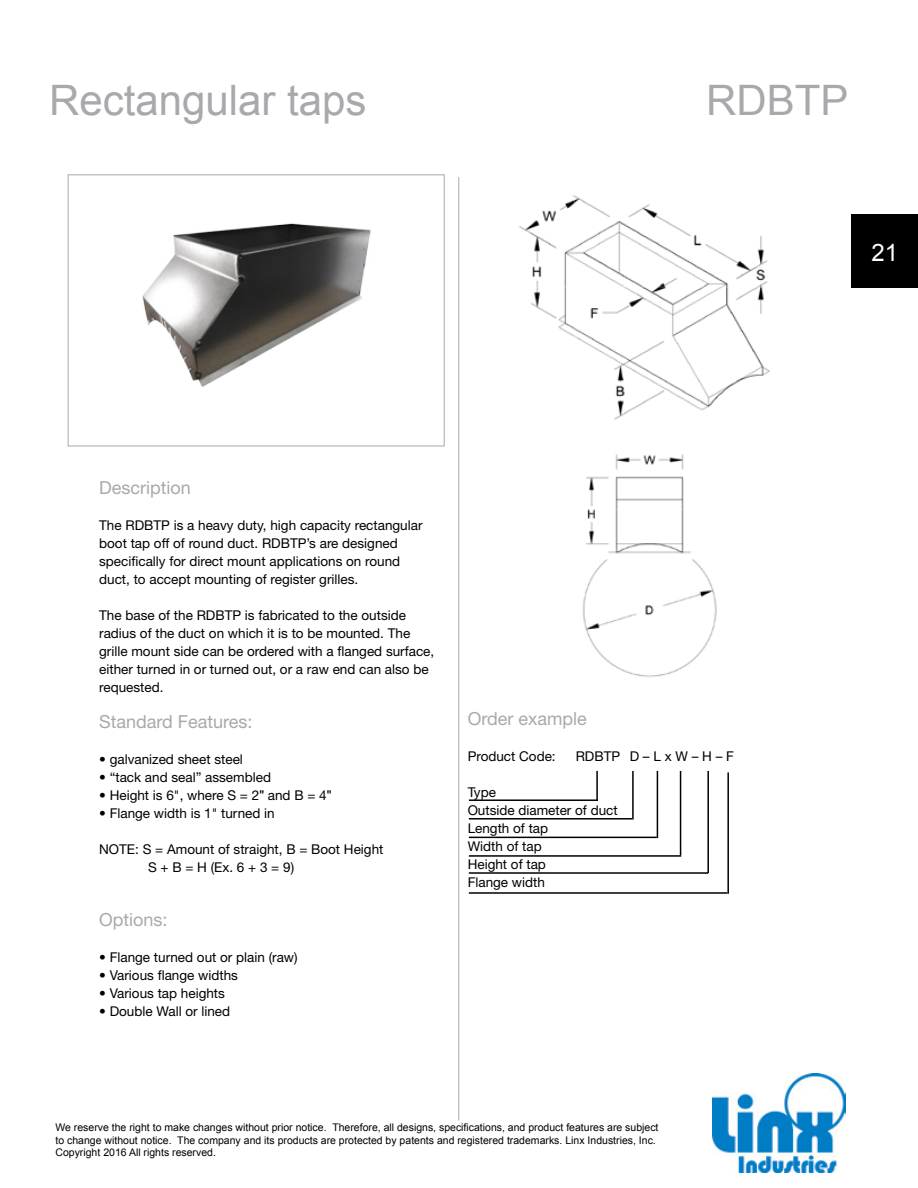
<style>
.page{position:relative;width:918px;height:1188px;background:#fff}
.page>*{position:absolute;margin:0;border:0;box-sizing:border-box;transform-origin:0 0}
.t1{font:42px "Arial";color:#a7a9ac}
.t2{font:24px "Arial";color:#fff}
.t3{font:18px "Helvetica Neue LT Pro";color:#a7a9ac}
.t4{font:13.5px/18px "Helvetica Neue LT Pro";color:#000}
.t5{font:10.5px/12.6px "Arial";color:#000}
.s1{font-weight:100}
.s2{font-family:"Arial"}
</style>
<div class="page">
<div style="left:851px;top:215px;width:67px;height:73px;background:#000"></div>
<img style="left:712px;top:1074px;width:134px;height:99px">
<hr style="left:469px;top:799px;width:129px;height:2px;background:#000">
<hr style="left:596px;top:771px;width:2px;height:30px;background:#000">
<hr style="left:469px;top:818px;width:163px;height:2px;background:#000">
<hr style="left:632px;top:771px;width:2px;height:49px;background:#000">
<hr style="left:469px;top:837px;width:188px;height:1px;background:#000">
<hr style="left:657px;top:771px;width:1px;height:67px;background:#000">
<hr style="left:469px;top:855px;width:212px;height:2px;background:#000">
<hr style="left:469px;top:872px;width:239px;height:2px;background:#000">
<hr style="left:680px;top:771px;width:1px;height:84px;background:#000">
<hr style="left:707px;top:771px;width:2px;height:102px;background:#000">
<hr style="left:727px;top:772px;width:2px;height:122px;background:#000">
<hr style="left:469px;top:892px;width:258px;height:2px;background:#000">
<hr style="left:459px;top:177px;width:1px;height:943px;background:#a7a9ac">
<div style="left:68px;top:174px;width:377px;height:272px;border:1px solid #a7a9ac"></div>
<img style="left:142px;top:223px;width:229px;height:164px">
<img style="left:519px;top:195px;width:251px;height:225px">
<img style="left:582px;top:454px;width:135px;height:223px">
<h1 class="t1" style="left:49px;top:73px;width:319px">Rectangular taps</h1>
<h1 class="t1" style="left:706px;top:73px;width:144px">RDBTP</h1>
<h2 class="t2" style="left:871px;top:237px;width:28px">21</h2>
<h3 class="t3" style="left:99px;top:477px;width:93px">Description</h3>
<p class="t4" style="left:99px;top:516px;width:325px">The RDBTP is a heavy duty, high capacity rectangular boot tap off of round duct. RDBTP’s are designed specifically for direct mount applications on round duct, to accept mounting of register grilles.</p>
<p class="t4" style="left:99px;top:606px;width:337px">The base of the RDBTP is fabricated to the outside radius of the duct on which it is to be mounted. The grille mount side can be ordered with a flanged surface, either turned in or turned out, or a raw end can also be requested.</p>
<h3 class="t3" style="left:99px;top:711px;width:155px">Standard Features:</h3>
<p class="t4" style="left:99px;top:750px;width:145px"><span class="s1">•</span> galvanized sheet steel</p>
<p class="t4" style="left:99px;top:768px;width:173px"><span class="s1">•</span> “tack and seal” assembled</p>
<p class="t4" style="left:99px;top:786px;width:234px"><span class="s1">•</span> Height is 6", where S = 2<span class="s2">"</span> and B = 4<span class="s2">"</span></p>
<p class="t4" style="left:99px;top:804px;width:177px"><span class="s1">•</span> Flange width is 1" turned in</p>
<p class="t4" style="left:148px;top:840px;width:237px;text-indent:-49px">NOTE: S = Amount of straight, B = Boot Height<br>S + B = H (Ex. 6 + 3 = 9)</p>
<h3 class="t3" style="left:99px;top:909px;width:70px">Options:</h3>
<p class="t4" style="left:99px;top:948px;width:200px"><span class="s1">•</span> Flange turned out or plain (raw)</p>
<p class="t4" style="left:99px;top:966px;width:140px"><span class="s1">•</span> Various flange widths</p>
<p class="t4" style="left:99px;top:984px;width:127px"><span class="s1">•</span> Various tap heights</p>
<p class="t4" style="left:99px;top:1002px;width:133px"><span class="s1">•</span> Double Wall or lined</p>
<h3 class="t3" style="left:468px;top:707px;width:121px">Order example</h3>
<p class="t4" style="left:468px;top:747px;width:90px">Product Code:</p>
<p class="t4" style="left:576px;top:747px;width:160px">RDBTP D – L x W – H – F</p>
<p class="t4" style="left:468px;top:783px;width:152px">Type<br>Outside diameter of duct<br>Length of tap<br>Width of tap<br>Height of tap<br>Flange width</p>
<p class="t5" style="left:55px;top:1121px;width:605px">We reserve the right to make changes without prior notice. Therefore, all designs, specifications, and product features are subject to change without notice. The company and its products are protected by patents and registered trademarks. Linx Industries, Inc.<br>Copyright 2016 All rights reserved.</p>
</div>
